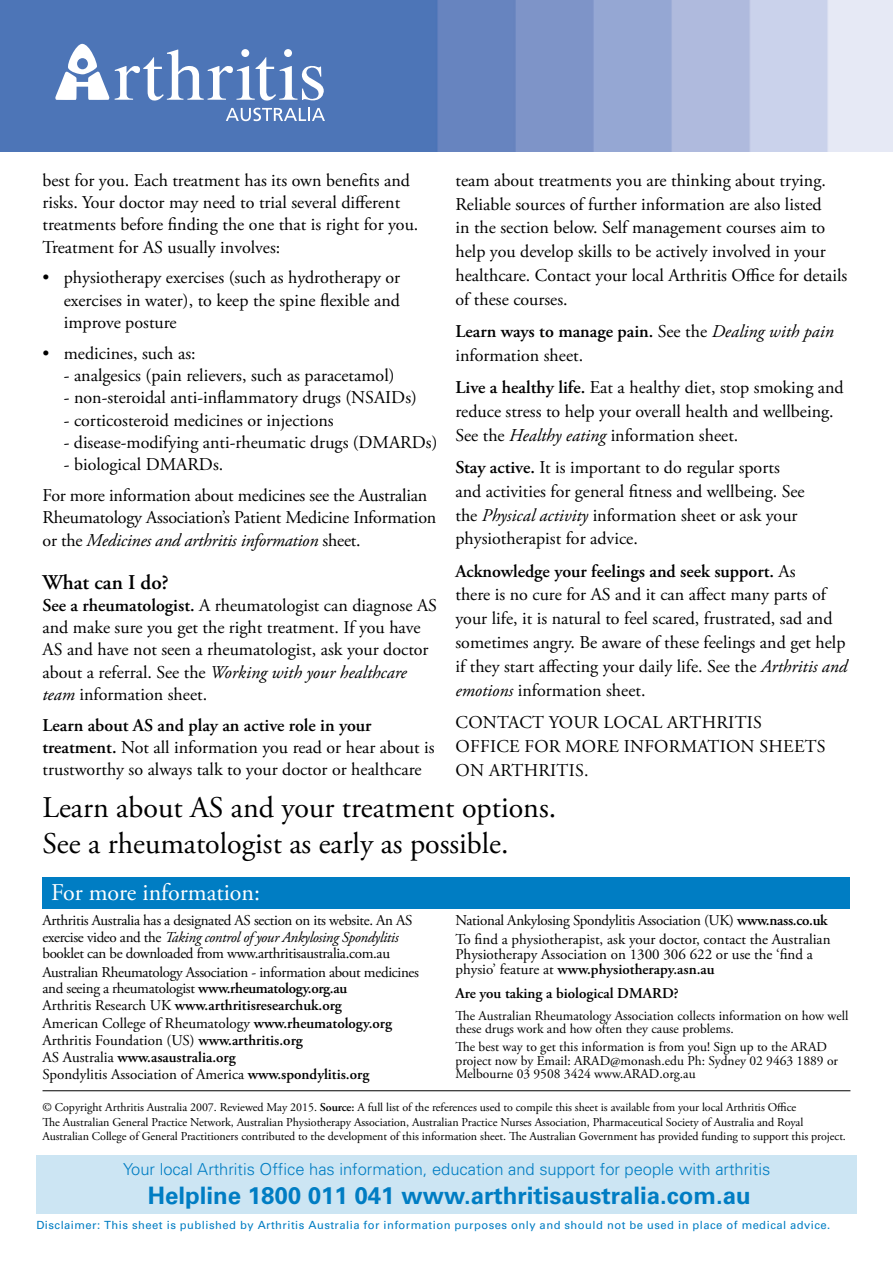
<style>
.page{position:relative;width:893px;height:1263px;background:#fff}
.page>*{position:absolute;margin:0;border:0;box-sizing:border-box;transform-origin:0 0}
.t1{font:30px/36px "Adobe Garamond Pro";color:#000}
.t2{font:700 24px "Univers";color:#007dc3}
.t3{font:24px "Adobe Garamond Pro";color:#fff}
.t4{font:600 21px "Adobe Garamond Pro";color:#000}
.t5{font:18px/23.9px "Adobe Garamond Pro";color:#000}
.t6{font:300 16.5px "Univers";color:#007dc3}
.t7{font:15px/17.1px "Adobe Garamond Pro";letter-spacing:-.02em;color:#000}
.t8{font:15px/15px "Adobe Garamond Pro";color:#000}
.t9{font:600 15px "Adobe Garamond Pro";color:#000}
.t10{font:13.5px/13.5px "Adobe Garamond Pro";color:#000}
.t11{font:12px/14.4px "Adobe Garamond Pro";letter-spacing:-.005em;color:#000}
.t12{font:11.25px "Univers";letter-spacing:.04em;color:#007dc3}
.s1{font-style:italic}
.s2{font-weight:600}
</style>
<div class="page">
<div style="left:43px;top:877px;width:807px;height:31px;background:#007dc3"></div>
<hr style="left:43px;top:1090px;width:807px;height:1px;background:#000">
<img style="left:0;top:0;width:893px;height:152px">
<svg style="left:55px;top:44px;width:269px;height:57px"></svg>
<svg style="left:226px;top:108px;width:99px;height:13px"></svg>
<div style="left:36px;top:1155px;width:821px;height:59px;background:#cce5f3"></div>
<p class="t5" style="left:43px;top:169px;width:377px;line-height:22.4px">best for you. Each treatment has its own benefits and risks. Your doctor may need to trial several different treatments before finding the one that is right for you.<br>Treatment for AS usually involves:</p>
<p class="t5" style="left:64px;top:267px;width:338px;line-height:22.4px;text-align:justify;text-indent:-21px">• physiotherapy exercises (such as hydrotherapy or exercises in water), to keep the spine flexible and improve posture</p>
<p class="t5" style="left:43px;top:342px;width:155px">• medicines, such as:</p>
<p class="t5" style="left:64px;top:364px;width:332px">- analgesics (pain relievers, such as paracetamol)</p>
<p class="t5" style="left:64px;top:386px;width:355px">- non-steroidal anti-inflammatory drugs (NSAIDs)</p>
<p class="t5" style="left:64px;top:409px;width:271px">- corticosteroid medicines or injections</p>
<p class="t5" style="left:64px;top:431px;width:375px">- disease-modifying anti-rheumatic drugs (DMARDs)</p>
<p class="t5" style="left:43px;top:450px;width:386px;line-height:30.8px;text-indent:21px">- biological DMARDs.<br>For more information about medicines see the Australian</p>
<p class="t5" style="left:43px;top:507px;width:395px;line-height:22.4px">Rheumatology Association’s Patient Medicine Information or the <span class="s1">Medicines and arthritis information</span> sheet.</p>
<p class="t4" style="left:43px;top:570px;width:128px">What can I do?</p>
<p class="t5" style="left:43px;top:595px;width:396px;line-height:22.4px"><span class="s2">See a rheumatologist.</span> A rheumatologist can diagnose AS and make sure you get the right treatment. If you have AS and have not seen a rheumatologist, ask your doctor about a referral. See the <span class="s1">Working with your healthcare team</span> information sheet.</p>
<p class="t5" style="left:43px;top:715px;width:394px;line-height:22.4px"><span class="s2">Learn about AS and play an active role in your treatment.</span> Not all information you read or hear about is trustworthy so always talk to your doctor or healthcare</p>
<p class="t5" style="left:455px;top:169px;width:393px">team about treatments you are thinking about trying.<br>Reliable sources of further information are also listed<br>in the section below. Self management courses aim to help you develop skills to be actively involved in your healthcare. Contact your local Arthritis Office for details of these courses.</p>
<p class="t5" style="left:455px;top:320px;width:380px"><span class="s2">Learn ways to manage pain.</span> See the <span class="s1">Dealing with pain </span>information sheet.</p>
<p class="t5" style="left:455px;top:376px;width:390px"><span class="s2">Live a healthy life.</span> Eat a healthy diet, stop smoking and reduce stress to help your overall health and wellbeing.<br>See the <span class="s1">Healthy eating</span> information sheet.</p>
<p class="t5" style="left:455px;top:456px;width:351px"><span class="s2">Stay active.</span> It is important to do regular sports and activities for general fitness and wellbeing. See the <span class="s1">Physical activity</span> information sheet or ask your physiotherapist for advice.</p>
<p class="t5" style="left:455px;top:560px;width:393px"><span class="s2">Acknowledge your feelings and seek support.</span> As<br>there is no cure for AS and it can affect many parts of your life, it is natural to feel scared, frustrated, sad and sometimes angry. Be aware of these feelings and get help if they start affecting your daily life. See the <span class="s1">Arthritis and emotions</span> information sheet.</p>
<p class="t5" style="left:456px;top:711px;width:371px">CONTACT YOUR LOCAL ARTHRITIS<br>OFFICE FOR MORE INFORMATION SHEETS<br>ON ARTHRITIS.</p>
<h1 class="t1" style="left:43px;top:790px;width:515px">Learn about AS and your treatment options.<br>See a rheumatologist as early as possible.</h1>
<h2 class="t3" style="left:51px;top:878px;width:211px">For more information:</h2>
<p class="t7" style="left:43px;top:913px;width:372px;line-height:16.5px">Arthritis Australia has a designated AS section on its website. An AS exercise video and the <span class="s1">Taking control of your Ankylosing Spondylitis </span>booklet can be downloaded from www.arthritisaustralia.com.au</p>
<p class="t7" style="left:43px;top:964px;width:378px">Australian Rheumatology Association - information about medicines and seeing a rheumatologist <span class="s2">www.rheumatology.org.au<br></span>Arthritis Research UK <span class="s2">www.arthritisresearchuk.org<br></span>American College of Rheumatology <span class="s2">www.rheumatology.org </span>Arthritis Foundation (US) <span class="s2">www.arthritis.org<br></span>AS Australia <span class="s2">www.asaustralia.org<br></span>Spondylitis Association of America <span class="s2">www.spondylitis.org</span></p>
<p class="t7" style="left:455px;top:911px;width:377px;line-height:19.2px">National Ankylosing Spondylitis Association (UK) <span class="s2">www.nass.co.uk<br></span>To find a physiotherapist, ask your doctor, contact the Australian</p>
<p class="t8" style="left:455px;top:948px;width:359px">Physiotherapy Association on 1300 306 622 or use the ‘find a physio’ feature at <span class="s2">www.physiotherapy.asn.au</span></p>
<p class="t9" style="left:455px;top:984px;width:225px">Are you taking a biological DMARD?</p>
<p class="t10" style="left:455px;top:1009px;width:394px">The Australian Rheumatology Association collects information on how well these drugs work and how often they cause problems.</p>
<p class="t10" style="left:455px;top:1041px;width:384px">The best way to get this information is from you! Sign up to the ARAD project now by Email: ARAD@monash.edu Ph: Sydney 02 9463 1889 or<br>Melbourne 03 9508 3424 www.ARAD.org.au</p>
<p class="t11" style="left:43px;top:1101px;width:805px">© Copyright Arthritis Australia 2007. Reviewed May 2015. <span class="s2">Source:</span> A full list of the references used to compile this sheet is available from your local Arthritis Office<br>The Australian General Practice Network, Australian Physiotherapy Association, Australian Practice Nurses Association, Pharmaceutical Society of Australia and Royal<br>Australian College of General Practitioners contributed to the development of this information sheet. The Australian Government has provided funding to support this project.</p>
<p class="t6" style="left:123px;top:1159px;width:649px">Your local Arthritis Office has information, education and support for people with arthritis</p>
<h2 class="t2" style="left:148px;top:1181px;width:604px">Helpline 1800 011 041 www.arthritisaustralia.com.au</h2>
<p class="t12" style="left:36px;top:1218px;width:795px">Disclaimer: This sheet is published by Arthritis Australia for information purposes only and should not be used in place of medical advice.</p>
</div>
